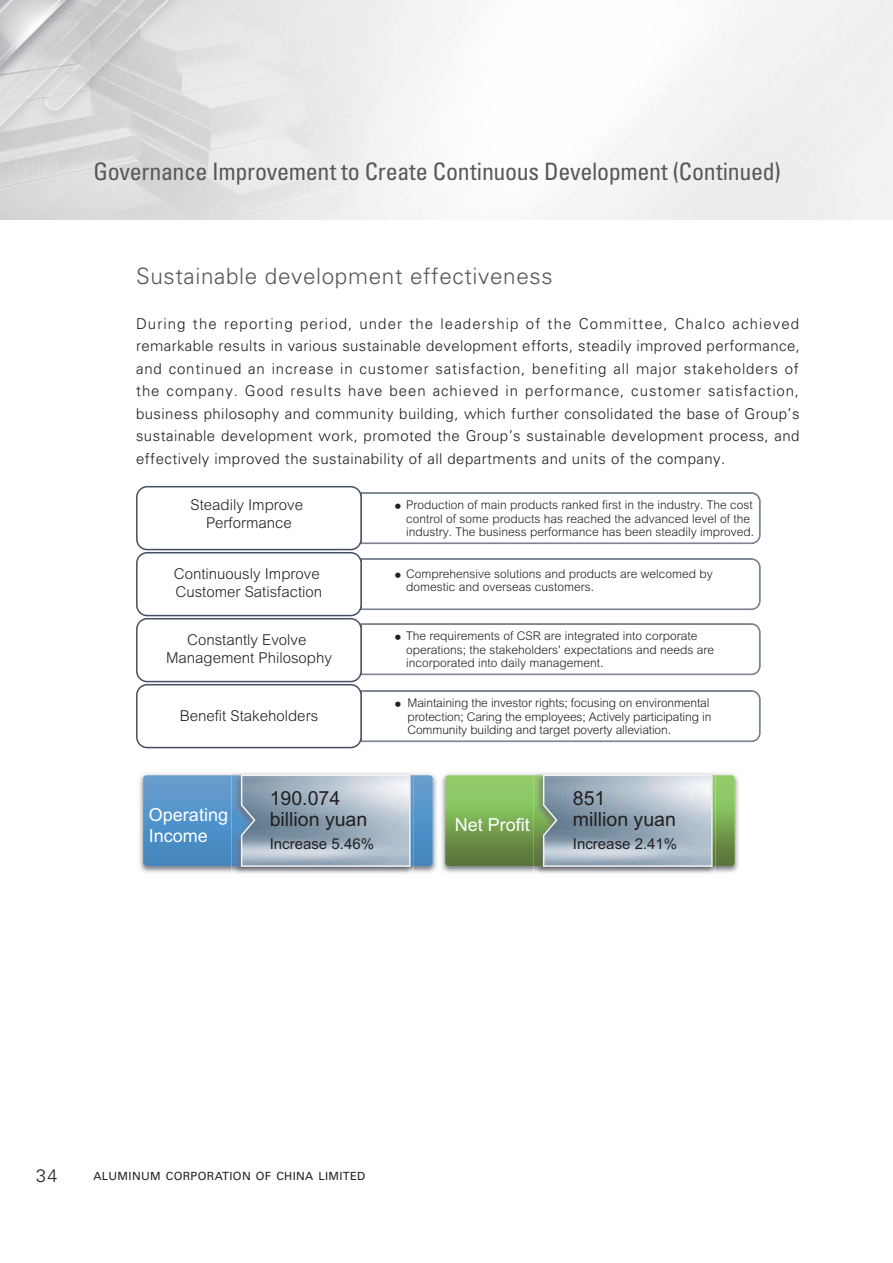
<style>
.page{position:relative;width:893px;height:1263px;background:#fff}
.page>*{position:absolute;margin:0;border:0;box-sizing:border-box;transform-origin:0 0}
.t1{font:condensed 24px "Univers LT Std";letter-spacing:-.015em;color:#57585a}
.t2{font:300 22.5px "Univers LT Std";letter-spacing:.03em;color:#57585a}
.t3{font:19.5px/21px "M Hei HK Bold E Ten B5 H";color:#231f20}
.t4{font:18px/21.6px "M Hei HK Bold E Ten B5 H";color:#fff}
.t5{font:300 18px "Univers LT Std";color:#231f20}
.t6{font:300 15px/22.5px "Univers LT Std";letter-spacing:.03em;color:#231f20;text-align:justify}
.t7{font:15px/18px "M Hei HK Light E Ten B5 H";color:#231f20;text-align:center}
.t8{font:15px "M Hei HK Bold E Ten B5 H";color:#231f20}
.t9{font:12px/13.5px "M Hei HK Light E Ten B5 H";color:#231f20}
.t10{font:11.25px "Univers LT Std";letter-spacing:.03em;color:#231f20}
.s1{font-size:15px}
</style>
<div class="page">
<img style="left:0;top:0;width:893px;height:219px">
<svg style="left:136px;top:486px;width:625px;height:262px"></svg>
<img style="left:139px;top:773px;width:600px;height:100px">
<img style="left:231px;top:773px;width:183px;height:101px">
<svg style="left:143px;top:774px;width:290px;height:93px;background:#86a8c5"></svg>
<img style="left:533px;top:773px;width:183px;height:101px">
<img style="left:533px;top:775px;width:10px;height:91px">
<svg style="left:543px;top:774px;width:190px;height:93px;background:#a3b5b8"></svg>
<h1 class="t1" style="left:94px;top:157px;width:689px">Governance Improvement to Create Continuous Development (Continued)</h1>
<h2 class="t2" style="left:136px;top:262px;width:418px">Sustainable development effectiveness</h2>
<p class="t6" style="left:136px;top:312px;width:665px">During the reporting period, under the leadership of the Committee, Chalco achieved remarkable results in various sustainable development efforts, steadily improved performance, and continued an increase in customer satisfaction, benefiting all major stakeholders of the company. Good results have been achieved in performance, customer satisfaction, business philosophy and community building, which further consolidated the base of Group’s sustainable development work, promoted the Group’s sustainable development process, and effectively improved the sustainability of all departments and units of the company.</p>
<p class="t9" style="left:406px;top:498px;width:350px;text-indent:-16px"><span class="s1">‧</span>Production of main products ranked first in the industry. The cost control of some products has reached the advanced level of the industry. The business performance has been steadily improved.</p>
<p class="t7" style="left:191px;top:495px;width:114px">Steadily Improve<br>Performance</p>
<p class="t7" style="left:174px;top:564px;width:150px;text-align:left">Continuously Improve<br>Customer Satisfaction</p>
<p class="t7" style="left:166px;top:630px;width:167px">Constantly Evolve<br>Management Philosophy</p>
<p class="t7" style="left:180px;top:706px;width:140px">Benefit Stakeholders</p>
<p class="t4" style="left:149px;top:802px;width:81px">Operating<br>Income</p>
<h3 class="t3" style="left:270px;top:786px;width:99px">190.074 billion yuan</h3>
<p class="t8" style="left:270px;top:832px;width:106px">Increase 5.46%</p>
<p class="t9" style="left:406px;top:567px;width:308px;text-indent:-16px"><span class="s1">‧</span>Comprehensive solutions and products are welcomed by domestic and overseas customers.</p>
<p class="t9" style="left:406px;top:629px;width:310px;text-indent:-16px"><span class="s1">‧</span>The requirements of CSR are integrated into corporate operations; the stakeholders' expectations and needs are incorporated into daily management.</p>
<p class="t9" style="left:408px;top:696px;width:305px;text-indent:-17px"><span class="s1">‧</span> Maintaining the investor rights; focusing on environmental protection; Caring the employees; Actively participating in<br>Community building and target poverty alleviation.</p>
<p class="t4" style="left:455px;top:812px;width:77px">Net Profit</p>
<h3 class="t3" style="left:573px;top:786px;width:104px">851<br>million yuan</h3>
<p class="t8" style="left:573px;top:832px;width:106px">Increase 2.41%</p>
<p class="t5" style="left:36px;top:1165px;width:23px">34</p>
<p class="t10" style="left:94px;top:1169px;width:273px">ALUMINUM CORPORATION OF CHINA LIMITED</p>
</div>
